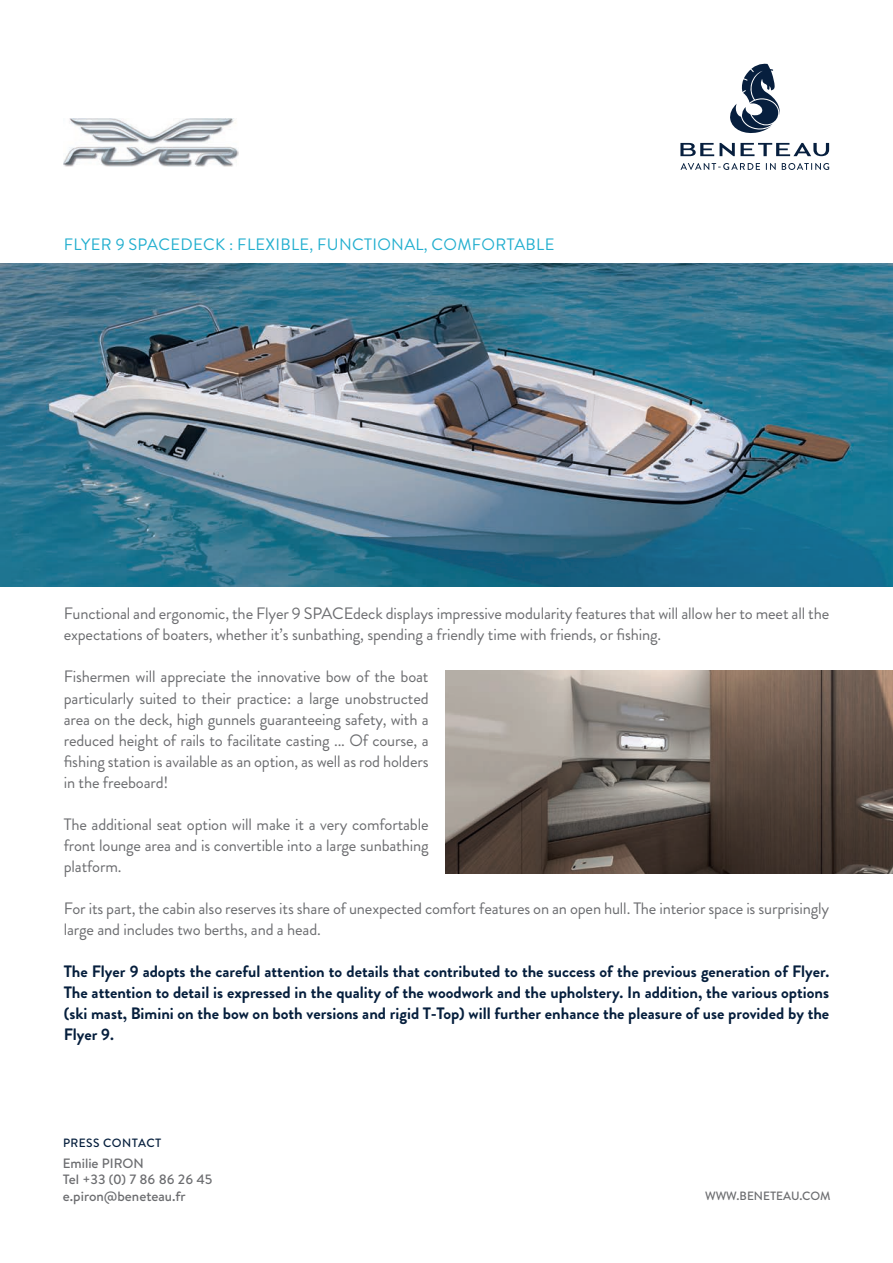
<style>
.page{position:relative;width:893px;height:1263px;background:#fff}
.page>*{position:absolute;margin:0;border:0;box-sizing:border-box;transform-origin:0 0}
.t1{font:16.5px/21px "Brandon Grotesque";letter-spacing:-.01em;color:#6c6d70}
.t2{font:700 16.5px/21px "Brandon Grotesque";color:#061f3d;text-align:justify}
.t3{font:16.5px "Brandon Grotesque";letter-spacing:.02em;color:#23afcf}
.t4{font:500 13.5px/16.5px "Brandon Text";color:#6c6d70}
.t5{font:500 12px "Brandon Text";color:#6c6d70}
.t6{font:500 12px "Brandon Text";letter-spacing:.04em;color:#061f3d}
</style>
<div class="page">
<svg style="left:730px;top:64px;width:50px;height:69px"></svg>
<svg style="left:680px;top:163px;width:80px;height:7px"></svg>
<svg style="left:766px;top:163px;width:10px;height:7px"></svg>
<svg style="left:782px;top:163px;width:47px;height:7px"></svg>
<svg style="left:680px;top:143px;width:34px;height:13px"></svg>
<svg style="left:720px;top:143px;width:109px;height:13px"></svg>
<img style="left:64px;top:119px;width:175px;height:47px">
<img style="left:0;top:264px;width:893px;height:323px">
<img style="left:445px;top:671px;width:448px;height:202px">
<p class="t3" style="left:64px;top:233px;width:492px">FLYER 9 SPACEDECK : FLEXIBLE, FUNCTIONAL, COMFORTABLE</p>
<p class="t1" style="left:64px;top:603px;width:767px">Functional and ergonomic, the Flyer 9 SPACEdeck displays impressive modularity features that will allow her to meet all the expectations of boaters, whether it’s sunbathing, spending a friendly time with friends, or fishing.</p>
<p class="t1" style="left:64px;top:666px;width:366px;text-align:justify">Fishermen will appreciate the innovative bow of the boat particularly suited to their practice: a large unobstructed area on the deck, high gunnels guaranteeing safety, with a reduced height of rails to facilitate casting ... Of course, a fishing station is available as an option, as well as rod holders in the freeboard!</p>
<p class="t1" style="left:64px;top:813px;width:366px;text-align:justify">The additional seat option will make it a very comfortable front lounge area and is convertible into a large sunbathing platform.</p>
<p class="t1" style="left:64px;top:897px;width:767px">For its part, the cabin also reserves its share of unexpected comfort features on an open hull. The interior space is surprisingly large and includes two berths, and a head.</p>
<p class="t2" style="left:64px;top:960px;width:767px">The Flyer 9 adopts the careful attention to details that contributed to the success of the previous generation of Flyer.<br>The attention to detail is expressed in the quality of the woodwork and the upholstery. In addition, the various options (ski mast, Bimini on the bow on both versions and rigid T-Top) will further enhance the pleasure of use provided by the Flyer 9.</p>
<p class="t6" style="left:63px;top:1134px;width:100px">PRESS CONTACT</p>
<p class="t4" style="left:63px;top:1154px;width:151px">Emilie PIRON<br>Tel +33 (0) 7 86 86 26 45 e.piron@beneteau.fr</p>
<p class="t5" style="left:705px;top:1188px;width:127px">WWW.BENETEAU.COM</p>
</div>
